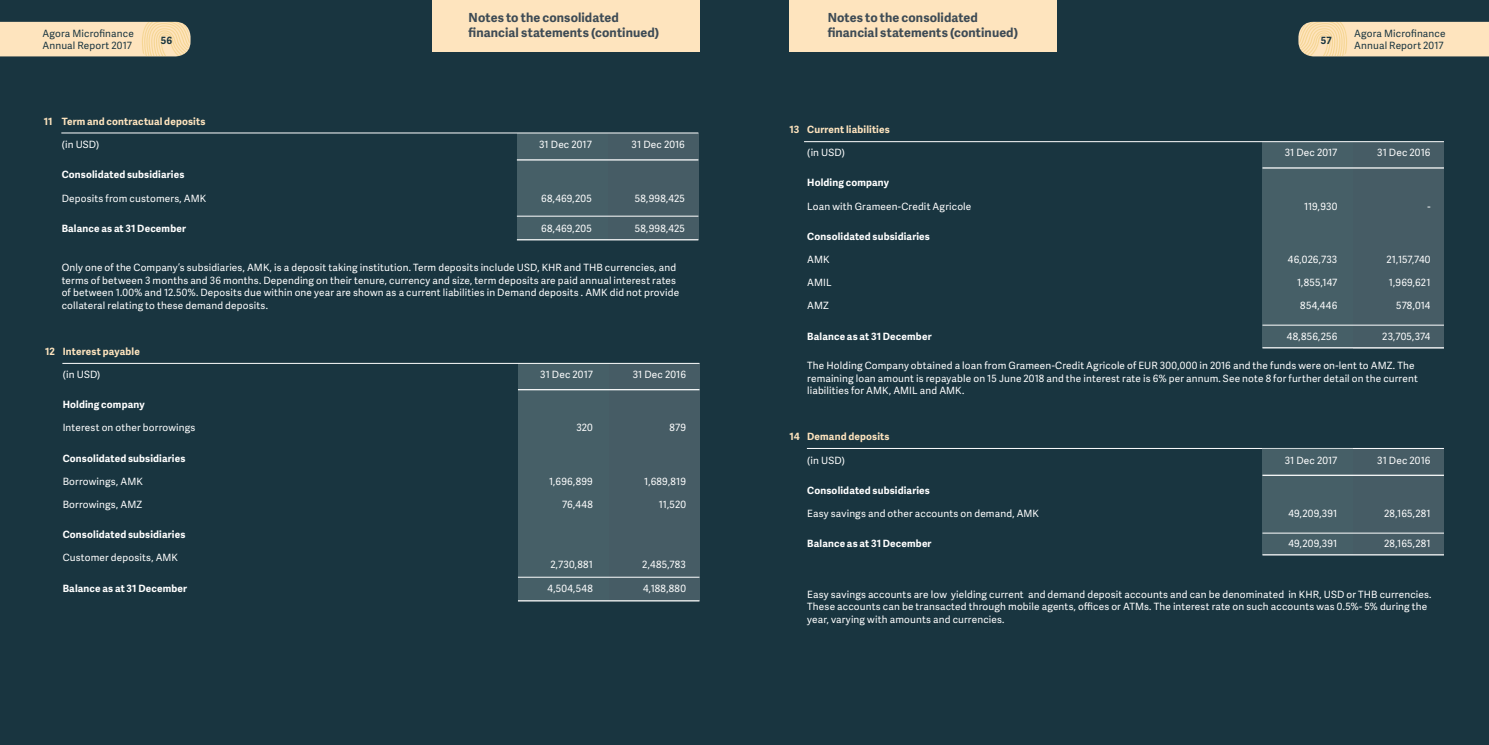
<style>
.page{position:relative;width:1489px;height:745px;background:#fff}
.page>*{position:absolute;margin:0;border:0;box-sizing:border-box;transform-origin:0 0}
.t1{font:700 12.5px/15px "Adelle Sans";letter-spacing:.01em;color:#3e4b55}
.t2{font:10px/12.5px "Adelle Sans";letter-spacing:.015em;color:#fff}
.t3{font:700 10px "Adelle Sans";letter-spacing:.015em;color:#fff}
.t4{font:700 10px "Adelle Sans";letter-spacing:.015em;color:#fee4be}
.t5{font:10px/12px "Adelle Sans";letter-spacing:.015em;color:#193540}
.t6{font:700 10px "Adelle Sans";color:#193540}
</style>
<div class="page">
<div style="left:0;top:0;width:744px;height:744px;background:#193540"></div>
<div style="left:744px;top:0;width:744px;height:744px;background:#193540"></div>
<div style="left:432px;top:0;width:267px;height:51px;background:#fee4be"></div>
<div style="left:789px;top:0;width:267px;height:51px;background:#fee4be"></div>
<div style="left:518px;top:363px;width:90px;height:237px;background:#465f67"></div>
<hr style="left:518px;top:389px;width:181px;height:1px;background:#fff">
<hr style="left:518px;top:600px;width:181px;height:1px;background:#fff">
<hr style="left:518px;top:576px;width:181px;height:1px;background:#fff">
<hr style="left:62px;top:363px;width:637px;height:1px;background:#fff">
<div style="left:608px;top:363px;width:91px;height:237px;background:#465c65"></div>
<div style="left:1262px;top:142px;width:90px;height:205px;background:#465f67"></div>
<hr style="left:1262px;top:167px;width:181px;height:1px;background:#fff">
<hr style="left:1262px;top:347px;width:181px;height:1px;background:#fff">
<hr style="left:1262px;top:324px;width:181px;height:1px;background:#fff">
<hr style="left:804px;top:141px;width:639px;height:1px;background:#fff">
<div style="left:1352px;top:142px;width:91px;height:206px;background:#465c65"></div>
<div style="left:517px;top:133px;width:90px;height:107px;background:#465f67"></div>
<hr style="left:517px;top:159px;width:181px;height:1px;background:#fff">
<hr style="left:517px;top:239px;width:181px;height:1px;background:#fff">
<hr style="left:517px;top:216px;width:181px;height:1px;background:#fff">
<hr style="left:61px;top:133px;width:637px;height:1px;background:#fff">
<div style="left:607px;top:133px;width:91px;height:107px;background:#465c65"></div>
<hr style="left:806px;top:448px;width:637px;height:1px;background:#fff">
<div style="left:1262px;top:448px;width:90px;height:106px;background:#465f67"></div>
<hr style="left:1262px;top:474px;width:181px;height:1px;background:#fff">
<hr style="left:1262px;top:554px;width:181px;height:1px;background:#fff">
<hr style="left:1262px;top:532px;width:181px;height:1px;background:#fff">
<div style="left:1352px;top:448px;width:91px;height:106px;background:#465c65"></div>
<svg style="left:0;top:22px;width:190px;height:34px;background:#fae0b8"></svg>
<svg style="left:1298px;top:22px;width:190px;height:34px;background:#f9dfb8"></svg>
<p class="t1" style="left:468px;top:11px;width:192px">Notes to the consolidated financial statements (continued)</p>
<p class="t1" style="left:827px;top:11px;width:192px">Notes to the consolidated financial statements (continued)</p>
<p class="t5" style="left:43px;top:28px;width:93px">Agora Microfinance<br>Annual Report 2017</p>
<p class="t5" style="left:1354px;top:28px;width:93px">Agora Microfinance<br>Annual Report 2017</p>
<p class="t6" style="left:161px;top:36px;width:13px">56</p>
<p class="t6" style="left:1320px;top:36px;width:12px">57</p>
<p class="t4" style="left:44px;top:117px;width:163px">11 Term and contractual deposits</p>
<p class="t2" style="left:62px;top:139px;width:39px">(in USD)</p>
<p class="t3" style="left:62px;top:170px;width:124px">Consolidated subsidiaries</p>
<p class="t2" style="left:62px;top:192px;width:146px">Deposits from customers, AMK</p>
<p class="t3" style="left:62px;top:224px;width:126px">Balance as at 31 December</p>
<p class="t2" style="left:539px;top:139px;width:54px">31 Dec 2017</p>
<p class="t2" style="left:631px;top:139px;width:55px">31 Dec 2016</p>
<p class="t2" style="left:635px;top:192px;width:52px">58,998,425</p>
<p class="t2" style="left:635px;top:222px;width:52px">58,998,425</p>
<p class="t2" style="left:62px;top:262px;width:619px">Only one of the Company’s subsidiaries, AMK, is a deposit taking institution. Term deposits include USD, KHR and THB currencies, and terms of between 3 months and 36 months. Depending on their tenure, currency and size, term deposits are paid annual interest rates of between 1.00% and 12.50%. Deposits due within one year are shown as a current liabilities in Demand deposits . AMK did not provide collateral relating to these demand deposits.</p>
<p class="t2" style="left:541px;top:192px;width:52px">68,469,205</p>
<p class="t2" style="left:541px;top:222px;width:52px">68,469,205</p>
<p class="t4" style="left:45px;top:346px;width:96px">12 Interest payable</p>
<p class="t2" style="left:63px;top:368px;width:39px">(in USD)</p>
<p class="t3" style="left:63px;top:400px;width:83px">Holding company</p>
<p class="t2" style="left:63px;top:422px;width:134px">Interest on other borrowings</p>
<p class="t3" style="left:63px;top:453px;width:124px">Consolidated subsidiaries</p>
<p class="t2" style="left:63px;top:475px;width:82px">Borrowings, AMK</p>
<p class="t2" style="left:63px;top:498px;width:81px">Borrowings, AMZ</p>
<p class="t3" style="left:63px;top:530px;width:124px">Consolidated subsidiaries</p>
<p class="t2" style="left:63px;top:552px;width:117px">Customer deposits, AMK</p>
<p class="t3" style="left:63px;top:583px;width:126px">Balance as at 31 December</p>
<p class="t2" style="left:540px;top:368px;width:54px">31 Dec 2017</p>
<p class="t2" style="left:632px;top:368px;width:55px">31 Dec 2016</p>
<p class="t2" style="left:576px;top:422px;width:18px">320</p>
<p class="t2" style="left:669px;top:422px;width:18px">879</p>
<p class="t2" style="left:549px;top:475px;width:45px">1,696,899</p>
<p class="t2" style="left:562px;top:498px;width:32px">76,448</p>
<p class="t2" style="left:644px;top:475px;width:43px">1,689,819</p>
<p class="t2" style="left:659px;top:498px;width:29px">11,520</p>
<p class="t2" style="left:550px;top:559px;width:44px">2,730,881</p>
<p class="t2" style="left:547px;top:582px;width:47px">4,504,548</p>
<p class="t2" style="left:642px;top:559px;width:45px">2,485,783</p>
<p class="t2" style="left:643px;top:582px;width:44px">4,188,880</p>
<p class="t4" style="left:789px;top:125px;width:102px">13 Current liabilities</p>
<p class="t2" style="left:807px;top:147px;width:39px">(in USD)</p>
<p class="t3" style="left:807px;top:178px;width:83px">Holding company</p>
<p class="t2" style="left:807px;top:200px;width:166px">Loan with Grameen-Credit Agricole</p>
<p class="t3" style="left:807px;top:232px;width:124px">Consolidated subsidiaries</p>
<p class="t2" style="left:807px;top:254px;width:24px">AMK</p>
<p class="t2" style="left:807px;top:277px;width:26px">AMIL</p>
<p class="t2" style="left:807px;top:300px;width:23px">AMZ</p>
<p class="t3" style="left:807px;top:331px;width:126px">Balance as at 31 December</p>
<p class="t2" style="left:1284px;top:147px;width:54px">31 Dec 2017</p>
<p class="t2" style="left:1376px;top:147px;width:55px">31 Dec 2016</p>
<p class="t2" style="left:1303px;top:200px;width:35px">119,930</p>
<p class="t2" style="left:1427px;top:200px;width:5px">-</p>
<p class="t2" style="left:1386px;top:254px;width:45px">21,157,740</p>
<p class="t2" style="left:1388px;top:277px;width:43px">1,969,621</p>
<p class="t2" style="left:1395px;top:300px;width:36px">578,014</p>
<p class="t2" style="left:1382px;top:330px;width:50px">23,705,374</p>
<p class="t2" style="left:807px;top:360px;width:612px">The Holding Company obtained a loan from Grameen-Credit Agricole of EUR 300,000 in 2016 and the funds were on-lent to AMZ. The remaining loan amount is repayable on 15 June 2018 and the interest rate is 6% per annum. See note 8 for further detail on the current liabilities for AMK, AMIL and AMK.</p>
<p class="t2" style="left:1287px;top:254px;width:51px">46,026,733</p>
<p class="t2" style="left:1296px;top:277px;width:42px">1,855,147</p>
<p class="t2" style="left:1300px;top:300px;width:39px">854,446</p>
<p class="t2" style="left:1286px;top:330px;width:52px">48,856,256</p>
<p class="t4" style="left:789px;top:432px;width:102px">14 Demand deposits</p>
<p class="t2" style="left:807px;top:454px;width:39px">(in USD)</p>
<p class="t3" style="left:807px;top:485px;width:124px">Consolidated subsidiaries</p>
<p class="t2" style="left:807px;top:507px;width:233px">Easy savings and other accounts on demand, AMK</p>
<p class="t3" style="left:807px;top:539px;width:126px">Balance as at 31 December</p>
<p class="t2" style="left:1284px;top:454px;width:54px">31 Dec 2017</p>
<p class="t2" style="left:1288px;top:507px;width:50px">49,209,391</p>
<p class="t2" style="left:1288px;top:537px;width:50px">49,209,391</p>
<p class="t2" style="left:1376px;top:454px;width:55px">31 Dec 2016</p>
<p class="t2" style="left:1383px;top:507px;width:48px">28,165,281</p>
<p class="t2" style="left:1383px;top:537px;width:48px">28,165,281</p>
<p class="t2" style="left:807px;top:588px;width:625px">Easy savings accounts are low yielding current and demand deposit accounts and can be denominated in KHR, USD or THB currencies.<br>These accounts can be transacted through mobile agents, offices or ATMs. The interest rate on such accounts was 0.5%- 5% during the year, varying with amounts and currencies.</p>
</div>
